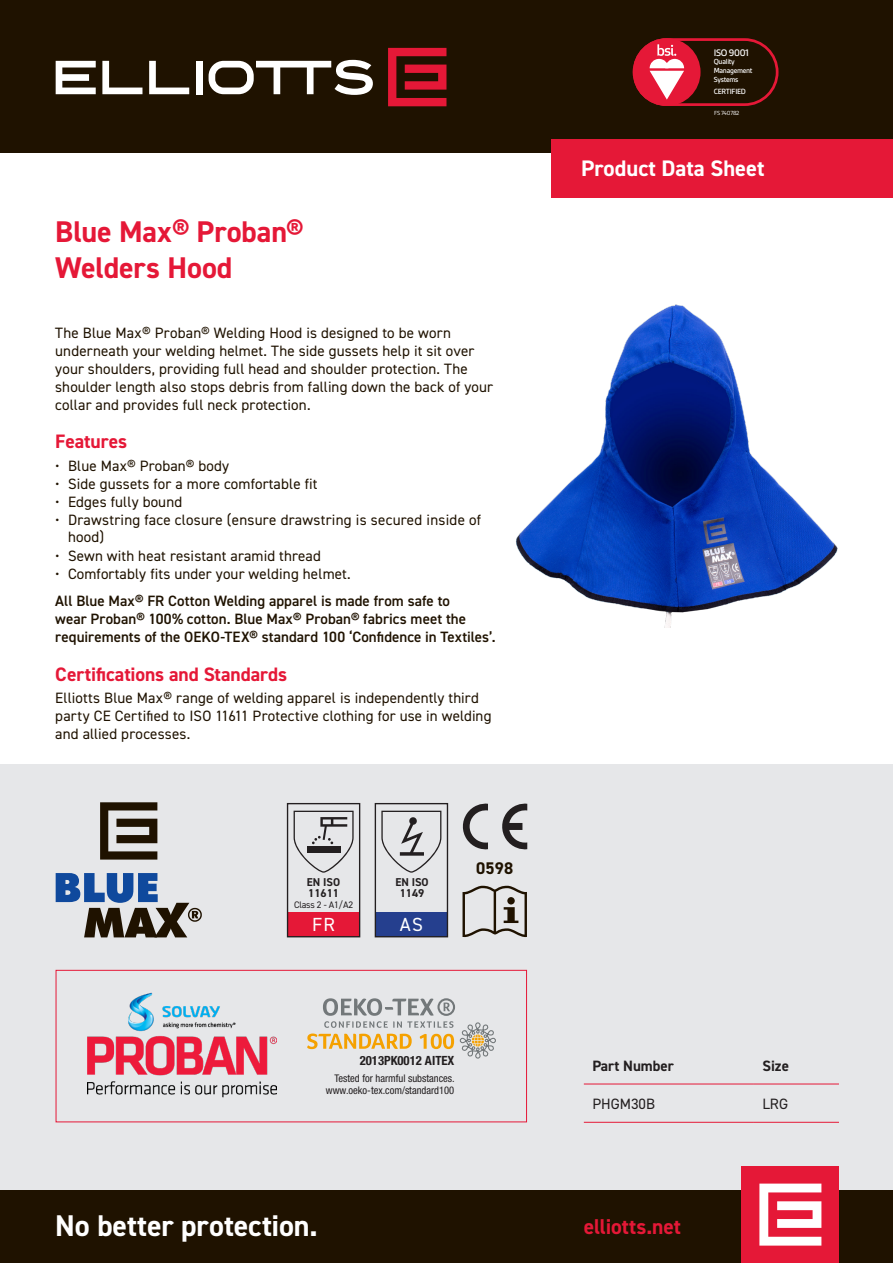
<style>
.page{position:relative;width:893px;height:1263px;background:#fff}
.page>*{position:absolute;margin:0;border:0;box-sizing:border-box;transform-origin:0 0}
.Heading{font:700 30px/36px "DIN2014";letter-spacing:-.005em;color:#e51837}
.t1{font:700 30px "DIN2014";letter-spacing:-.005em;color:#fff}
.t2{font:700 22.5px "DIN2014";color:#fff}
.t3{font:700 21.45px "DIN2014";letter-spacing:-.005em;color:#e51837}
.Subhead_2{font:700 19.5px "DIN2014";letter-spacing:-.005em;color:#e51837}
.t4{font:19.05px "DIN2014";color:#fff}
.Small_text{font:700 16.95px "DIN2014";color:#1f1200}
.Body{font:15px/18px "DIN2014";letter-spacing:.01em;color:#1f1200}
.Body-2{font:600 15px/18px "DIN2014";letter-spacing:.005em;color:#1f1200}
.Table_Heading{font:700 15px "DIN2014";color:#231f20}
.Table_Body{font:15px "DIN2014";color:#231f20}
.t5{font:700 condensed 12.75px "Helvetica Neue LT Pro";color:#231f20}
.t6{font:700 11.4px/11.4px "DIN2014";color:#231f20;text-align:center}
.t7{font:condensed 10.5px/12.1px "Helvetica Neue LT Pro";color:#231f20;text-align:right}
.t8{font:500 10.2px "Gesta";letter-spacing:-.035em;color:#fff}
.t9{font:9.45px "DIN2014";letter-spacing:-.02em;color:#231f20}
.t10{font:500 8.1px "Gesta";letter-spacing:-.035em;color:#fff}
.t11{font:500 7.95px/8.6px "Gesta";letter-spacing:-.035em;color:#fff}
.t12{font:6.3px "Gesta";letter-spacing:-.035em;color:#fff}
</style>
<div class="page">
<div style="left:0;top:0;width:893px;height:153px;background:#1f1200"></div>
<div style="left:0;top:1189px;width:893px;height:74px;background:#1f1200"></div>
<div style="left:0;top:764px;width:893px;height:425px;background:#e6e7e9"></div>
<hr style="left:584px;top:1084px;width:170px;height:1px;background:#e51837">
<hr style="left:754px;top:1084px;width:85px;height:1px;background:#e51837">
<hr style="left:584px;top:1122px;width:170px;height:1px;background:#e51837">
<hr style="left:754px;top:1122px;width:85px;height:1px;background:#e51837">
<svg style="left:502px;top:803px;width:25px;height:47px"></svg>
<svg style="left:462px;top:803px;width:26px;height:47px"></svg>
<svg style="left:462px;top:886px;width:65px;height:51px"></svg>
<div style="left:507px;top:897px;width:8px;height:7px;background:#1f1200;border-radius:50%"></div>
<div style="left:376px;top:912px;width:71px;height:25px;background:#253f8e"></div>
<div style="left:375px;top:803px;width:73px;height:134px;border:1px solid #231f20"></div>
<svg style="left:381px;top:811px;width:60px;height:62px"></svg>
<div style="left:288px;top:912px;width:72px;height:25px;background:#e51837"></div>
<div style="left:287px;top:803px;width:73px;height:134px;border:1px solid #231f20"></div>
<svg style="left:294px;top:811px;width:60px;height:62px"></svg>
<svg style="left:307px;top:998px;width:189px;height:60px"></svg>
<img style="left:87px;top:992px;width:190px;height:105px">
<div style="left:56px;top:970px;width:471px;height:152px;border:1px solid #e51837"></div>
<svg style="left:56px;top:873px;width:146px;height:64px"></svg>
<svg style="left:100px;top:802px;width:57px;height:57px"></svg>
<img style="left:516px;top:304px;width:322px;height:323px">
<div style="left:551px;top:139px;width:342px;height:59px;background:#e51837"></div>
<svg style="left:388px;top:48px;width:58px;height:58px"></svg>
<div style="left:196px;top:61px;width:6px;height:33px;background:#fff"></div>
<svg style="left:209px;top:60px;width:164px;height:35px"></svg>
<svg style="left:56px;top:61px;width:40px;height:33px"></svg>
<svg style="left:102px;top:61px;width:40px;height:33px"></svg>
<svg style="left:149px;top:61px;width:40px;height:33px"></svg>
<div style="left:741px;top:1166px;width:98px;height:97px;background:#e51837"></div>
<svg style="left:759px;top:1183px;width:62px;height:62px"></svg>
<svg style="left:633px;top:38px;width:145px;height:68px"></svg>
<p class="t8" style="left:714px;top:47px;width:37px">ISO 9001</p>
<p class="t11" style="left:714px;top:58px;width:40px">Quality<br>Management<br>Systems</p>
<p class="t10" style="left:714px;top:87px;width:34px">CERTIFIED</p>
<p class="t12" style="left:714px;top:109px;width:27px">FS 740782</p>
<p class="Heading" style="left:55px;top:213px;width:250px">Blue Max® Proban®<br>Welders Hood</p>
<p class="Body" style="left:55px;top:324px;width:439px">The Blue Max® Proban® Welding Hood is designed to be worn underneath your welding helmet. The side gussets help it sit over your shoulders, providing full head and shoulder protection. The shoulder length also stops debris from falling down the back of your collar and provides full neck protection.</p>
<p class="Subhead_2" style="left:55px;top:429px;width:74px">Features</p>
<p class="Body" style="left:55px;top:456px;width:175px">• Blue Max® Proban® body</p>
<p class="Body" style="left:55px;top:474px;width:264px">• Side gussets for a more comfortable fit</p>
<p class="Body" style="left:55px;top:492px;width:128px">• Edges fully bound</p>
<p class="Body" style="left:68px;top:510px;width:415px;text-indent:-13px">• Drawstring face closure (ensure drawstring is secured inside of hood)</p>
<p class="Body" style="left:55px;top:546px;width:267px">• Sewn with heat resistant aramid thread</p>
<p class="Body" style="left:55px;top:564px;width:297px">• Comfortably fits under your welding helmet.</p>
<p class="Body-2" style="left:55px;top:592px;width:442px">All Blue Max® FR Cotton Welding apparel is made from safe to<br>wear Proban® 100% cotton. Blue Max® Proban® fabrics meet the requirements of the OEKO-TEX® standard 100 ‘Confidence in Textiles’.</p>
<p class="Subhead_2" style="left:55px;top:661px;width:234px">Certifications and Standards</p>
<p class="Body" style="left:55px;top:688px;width:438px">Elliotts Blue Max® range of welding apparel is independently third party CE Certified to ISO 11611 Protective clothing for use in welding and allied processes.</p>
<p class="t6" style="left:307px;top:876px;width:35px;text-align:left">EN ISO<br>11611</p>
<p class="t9" style="left:294px;top:899px;width:60px">Class 2 - A1/A2</p>
<p class="t4" style="left:312px;top:913px;width:24px">FR</p>
<p class="t6" style="left:395px;top:876px;width:35px">EN ISO<br>1149</p>
<p class="t4" style="left:400px;top:913px;width:25px">AS</p>
<p class="Small_text" style="left:476px;top:857px;width:39px">0598</p>
<p class="t5" style="left:360px;top:1052px;width:96px">2013PK0012 AITEX</p>
<p class="t7" style="left:326px;top:1072px;width:130px">Tested for harmful substances. www.oeko-tex.com/standard100</p>
<h2 class="t2" style="left:581px;top:154px;width:185px">Product Data Sheet</h2>
<p class="Table_Heading" style="left:592px;top:1055px;width:83px">Part Number</p>
<p class="Table_Heading" style="left:762px;top:1055px;width:28px">Size</p>
<p class="Table_Body" style="left:592px;top:1094px;width:64px">PHGM30B</p>
<p class="Table_Body" style="left:762px;top:1094px;width:27px">LRG</p>
<h1 class="t1" style="left:55px;top:1206px;width:264px">No better protection.</h1>
<h3 class="t3" style="left:584px;top:1213px;width:99px">elliotts.net</h3>
</div>
